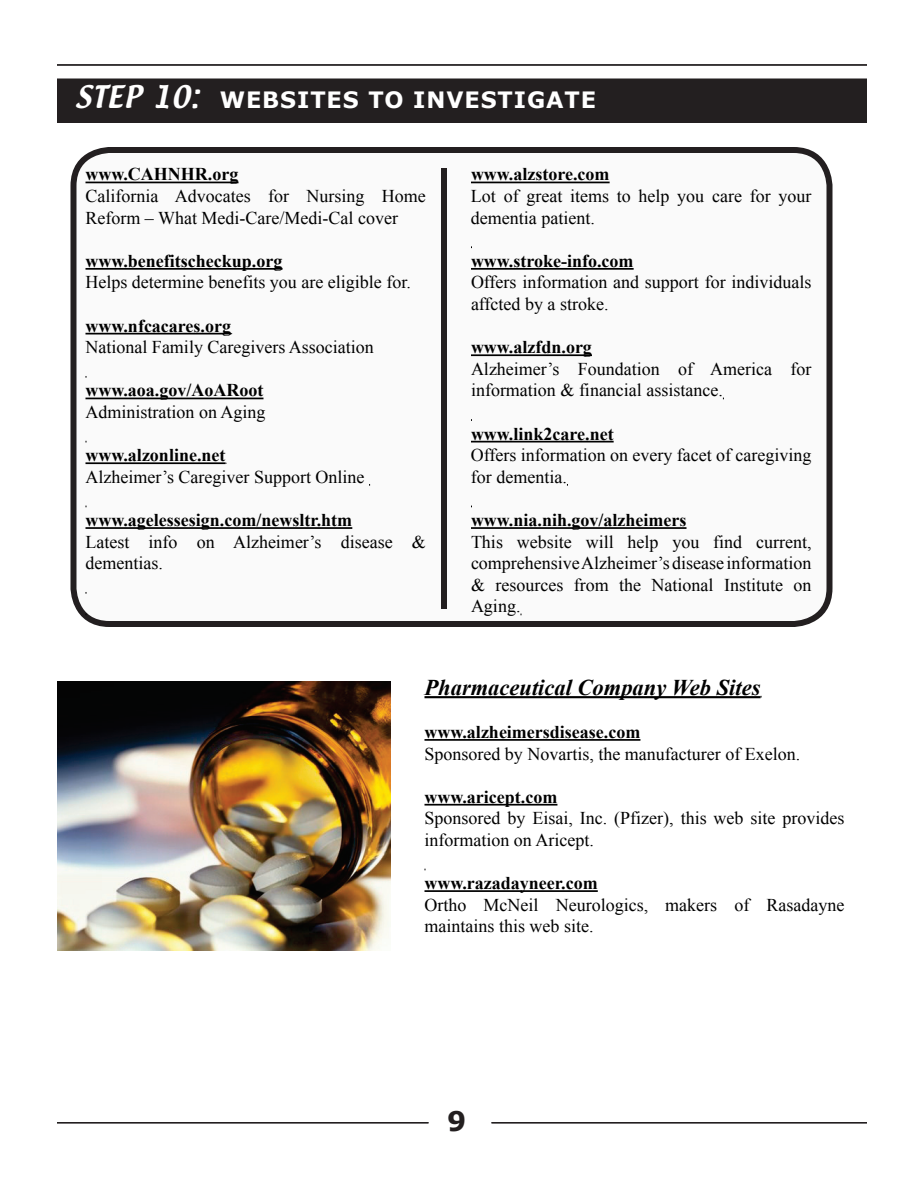
<style>
.page{position:relative;width:924px;height:1194px;background:#fff}
.page>*{position:absolute;margin:0;border:0;box-sizing:border-box;transform-origin:0 0}
.t1{font:700 27px "Verdana";color:#231f20}
.t2{font:italic 700 22.5px "Times New Roman";color:#000}
.t3{font:700 22.5px "Verdana";letter-spacing:.04em;color:#fff}
.t4{font:18px/21.6px "Times New Roman";color:#000}
.t5{font:700 18px "Times New Roman";color:#000}
.s1{font-family:"Textile";font-weight:400;font-size:27px}
</style>
<div class="page">
<svg style="left:70px;top:147px;width:763px;height:477px"></svg>
<hr style="left:86px;top:182px;width:152px;height:1px;background:#000">
<hr style="left:86px;top:268px;width:196px;height:2px;background:#000">
<hr style="left:86px;top:333px;width:145px;height:1px;background:#000">
<hr style="left:86px;top:398px;width:177px;height:1px;background:#000">
<hr style="left:86px;top:462px;width:140px;height:2px;background:#000">
<hr style="left:86px;top:527px;width:266px;height:2px;background:#000">
<hr style="left:471px;top:182px;width:139px;height:1px;background:#000">
<hr style="left:471px;top:268px;width:163px;height:2px;background:#000">
<hr style="left:471px;top:354px;width:121px;height:2px;background:#000">
<hr style="left:471px;top:441px;width:143px;height:1px;background:#000">
<hr style="left:471px;top:527px;width:216px;height:2px;background:#000">
<hr style="left:491px;top:1122px;width:376px;height:1px;background:#231f20">
<hr style="left:57px;top:1122px;width:372px;height:1px;background:#231f20">
<hr style="left:57px;top:64px;width:810px;height:2px;background:#231f20">
<img style="left:57px;top:681px;width:334px;height:270px">
<hr style="left:424px;top:696px;width:337px;height:2px;background:#000">
<hr style="left:424px;top:739px;width:216px;height:2px;background:#000">
<hr style="left:424px;top:804px;width:133px;height:2px;background:#000">
<hr style="left:424px;top:890px;width:174px;height:2px;background:#000">
<div style="left:58px;top:79px;width:808px;height:43px;background:#231f20"></div>
<div style="left:57px;top:79px;width:810px;height:44px;border:2px solid #231f20"></div>
<div style="left:441px;top:168px;width:6px;height:441px;background:#231f20"></div>
<p class="t3" style="left:75px;top:86px;width:523px"><span class="s1">STEP 10:</span> WEBSITES TO INVESTIGATE</p>
<p class="t5" style="left:86px;top:164px;width:154px">www.CAHNHR.org</p>
<p class="t4" style="left:85px;top:185px;width:342px">California Advocates for Nursing Home<br>Reform – What Medi-Care/Medi-Cal cover</p>
<p class="t5" style="left:85px;top:250px;width:198px">www.benefitscheckup.org</p>
<p class="t4" style="left:86px;top:271px;width:327px">Helps determine benefits you are eligible for.</p>
<p class="t5" style="left:86px;top:315px;width:147px">www.nfcacares.org</p>
<p class="t4" style="left:86px;top:336px;width:290px">National Family Caregivers Association</p>
<p class="t5" style="left:86px;top:380px;width:179px">www.aoa.gov/AoARoot</p>
<p class="t4" style="left:86px;top:401px;width:181px">Administration on Aging</p>
<p class="t5" style="left:86px;top:445px;width:142px">www.alzonline.net</p>
<p class="t4" style="left:86px;top:466px;width:281px">Alzheimer’s Caregiver Support Online</p>
<p class="t5" style="left:86px;top:510px;width:268px">www.agelessesign.com/newsltr.htm</p>
<p class="t4" style="left:86px;top:531px;width:342px">Latest info on Alzheimer’s disease &amp; dementias.</p>
<p class="t5" style="left:471px;top:164px;width:140px">www.alzstore.com</p>
<p class="t4" style="left:471px;top:185px;width:342px">Lot of great items to help you care for your dementia patient.</p>
<p class="t5" style="left:471px;top:250px;width:164px">www.stroke-info.com</p>
<p class="t4" style="left:471px;top:271px;width:342px">Offers information and support for individuals affcted by a stroke.</p>
<p class="t5" style="left:471px;top:337px;width:122px">www.alzfdn.org</p>
<p class="t4" style="left:471px;top:358px;width:342px">Alzheimer’s Foundation of America for information &amp; financial assistance.</p>
<p class="t5" style="left:471px;top:423px;width:144px">www.link2care.net</p>
<p class="t4" style="left:471px;top:444px;width:342px">Offers information on every facet of caregiving for dementia.</p>
<p class="t5" style="left:471px;top:510px;width:217px">www.nia.nih.gov/alzheimers</p>
<p class="t4" style="left:471px;top:531px;width:342px;text-align:justify">This website will help you find current, comprehensive Alzheimer’s disease information &amp; resources from the National Institute on Aging.</p>
<p class="t2" style="left:424px;top:674px;width:338px">Pharmaceutical Company Web Sites</p>
<p class="t5" style="left:424px;top:722px;width:217px">www.alzheimersdisease.com</p>
<p class="t4" style="left:424px;top:742px;width:377px">Sponsored by Novartis, the manufacturer of Exelon.</p>
<p class="t5" style="left:424px;top:786px;width:134px">www.aricept.com</p>
<p class="t4" style="left:424px;top:807px;width:422px">Sponsored by Eisai, Inc. (Pfizer), this web site provides information on Aricept.</p>
<p class="t5" style="left:424px;top:873px;width:175px">www.razadayneer.com</p>
<p class="t4" style="left:424px;top:894px;width:422px">Ortho McNeil Neurologics, makers of Rasadayne maintains this web site.</p>
<h1 class="t1" style="left:447px;top:1104px;width:21px">9</h1>
</div>
